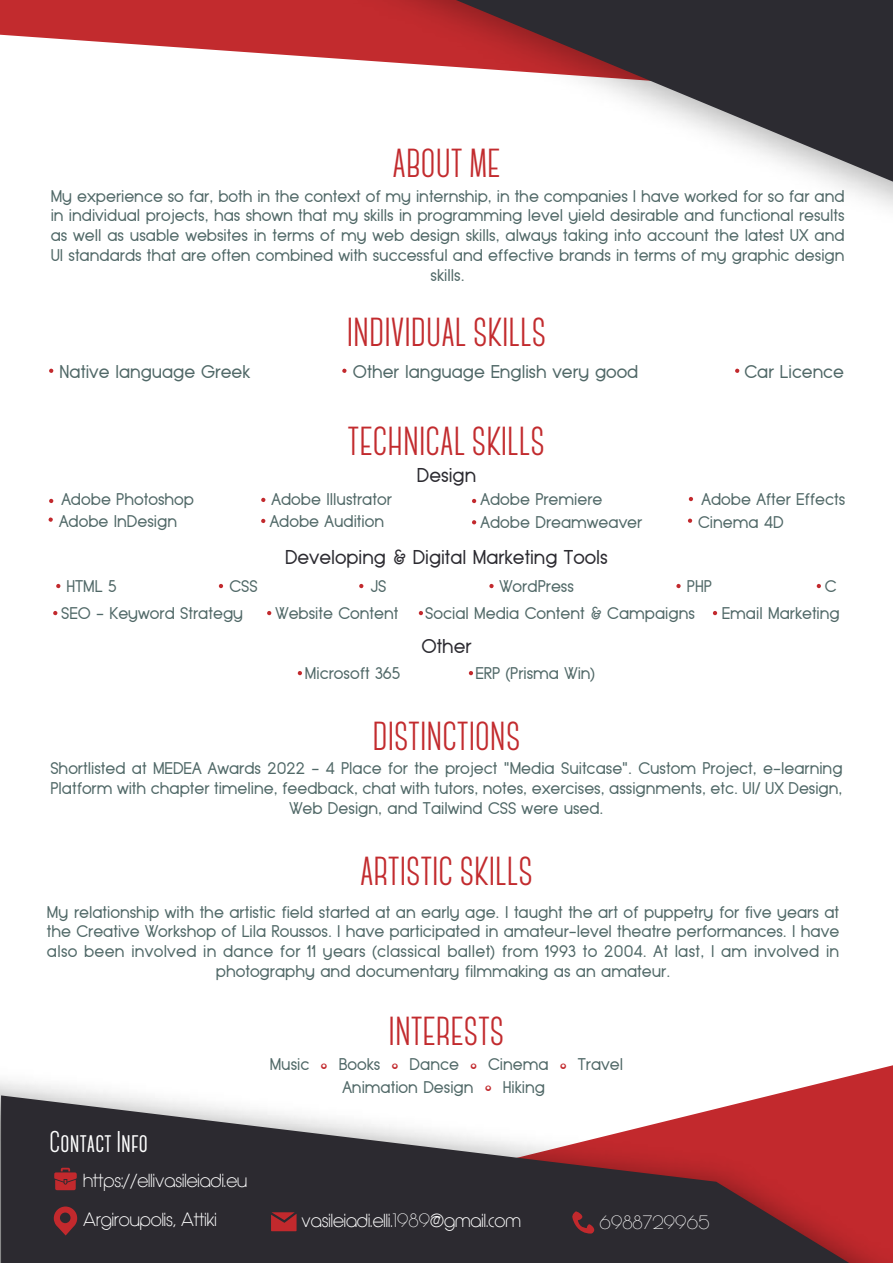
<style>
.page{position:relative;width:893px;height:1263px;background:#fff}
.page>*{position:absolute;margin:0;border:0;box-sizing:border-box;transform-origin:0 0}
.t1{font:40.5px "Aka Acid Canter Bold";color:#c22b2e}
.t2{font:30px "Aka Acid Canter Bold";color:#fff}
.t3{font:27.15px "Aka Acid Typo Grotesk";color:#c2292d}
.t4{font:19.5px "Aka Acid Typo Grotesk";color:#2c2b31}
.t5{font:18px "Aka Acid Quinfo";color:#fff}
.t6{font:18px "Aka Acid Typo Grotesk";color:#506867}
.t7{font:18px "Aka Acid GR Poiret";color:#fff}
.t8{font:16.5px/19.8px "Aka Acid Typo Grotesk";color:#506867;text-align:center}
.s1{font-family:"Aka Acid GR Poiret"}
</style>
<div class="page">
<svg style="left:0;top:0;width:276px;height:55px;fill:#c22b2e"></svg>
<img style="left:276px;top:0;width:617px;height:208px">
<svg style="left:456px;top:0;width:437px;height:182px"></svg>
<img style="left:0;top:1065px;width:893px;height:198px">
<svg style="left:1px;top:1095px;width:848px;height:168px;background:#674d51"></svg>
<svg style="left:54px;top:1206px;width:23px;height:29px"></svg>
<svg style="left:571px;top:1211px;width:24px;height:23px"></svg>
<svg style="left:271px;top:1212px;width:26px;height:19px"></svg>
<svg style="left:54px;top:1168px;width:23px;height:22px"></svg>
<svg style="left:49px;top:368px;width:5px;height:5px"></svg>
<svg style="left:342px;top:368px;width:5px;height:5px"></svg>
<svg style="left:735px;top:368px;width:5px;height:5px"></svg>
<svg style="left:56px;top:584px;width:5px;height:4px"></svg>
<svg style="left:219px;top:584px;width:4px;height:4px"></svg>
<svg style="left:359px;top:584px;width:5px;height:4px"></svg>
<svg style="left:489px;top:584px;width:5px;height:4px"></svg>
<svg style="left:676px;top:584px;width:5px;height:4px"></svg>
<svg style="left:816px;top:584px;width:5px;height:4px"></svg>
<svg style="left:53px;top:611px;width:5px;height:4px"></svg>
<svg style="left:267px;top:611px;width:5px;height:4px"></svg>
<svg style="left:419px;top:611px;width:4px;height:4px"></svg>
<svg style="left:713px;top:611px;width:4px;height:4px"></svg>
<svg style="left:49px;top:499px;width:5px;height:4px"></svg>
<svg style="left:689px;top:497px;width:4px;height:4px"></svg>
<svg style="left:472px;top:520px;width:4px;height:5px"></svg>
<svg style="left:261px;top:497px;width:5px;height:5px"></svg>
<svg style="left:48px;top:517px;width:5px;height:5px"></svg>
<svg style="left:688px;top:518px;width:4px;height:5px"></svg>
<svg style="left:472px;top:499px;width:4px;height:4px"></svg>
<svg style="left:261px;top:519px;width:5px;height:4px"></svg>
<svg style="left:469px;top:671px;width:4px;height:4px"></svg>
<svg style="left:298px;top:671px;width:4px;height:4px"></svg>
<h1 class="t1" style="left:393px;top:143px;width:109px">ABOUT ME</h1>
<p class="t8" style="left:51px;top:186px;width:795px">My experience so far, both in the context of my internship, in the companies I have worked for so far and in individual projects, has shown that my skills in programming level yield desirable and functional results as well as usable websites in terms of my web design skills, always taking into account the latest UX and UI standards that are often combined with successful and effective brands in terms of my graphic design skills.</p>
<h1 class="t1" style="left:347px;top:312px;width:201px">INDIVIDUAL SKILLS</h1>
<p class="t6" style="left:60px;top:361px;width:192px">Native language Greek</p>
<p class="t6" style="left:353px;top:361px;width:287px">Other language English very good</p>
<p class="t6" style="left:744px;top:361px;width:101px">Car Licence</p>
<h1 class="t1" style="left:348px;top:421px;width:199px">TECHNICAL SKILLS</h1>
<p class="t4" style="left:417px;top:465px;width:61px">Design</p>
<p class="t8" style="left:272px;top:490px;width:122px">Adobe Illustrator</p>
<p class="t8" style="left:702px;top:490px;width:145px">Adobe After Effects</p>
<p class="t8" style="left:62px;top:490px;width:134px">Adobe Photoshop</p>
<p class="t8" style="left:481px;top:488px;width:163px;line-height:22.8px;text-align:left">Adobe Premiere<br>Adobe Dreamweaver</p>
<p class="t8" style="left:59px;top:511px;width:120px">Adobe InDesign</p>
<p class="t8" style="left:270px;top:511px;width:116px">Adobe Audition</p>
<p class="t8" style="left:698px;top:512px;width:87px">Cinema 4D</p>
<p class="t4" style="left:285px;top:546px;width:324px">Developing &amp; Digital Marketing Tools</p>
<p class="t8" style="left:66px;top:577px;width:52px">HTML 5</p>
<p class="t8" style="left:229px;top:577px;width:30px">CSS</p>
<p class="t8" style="left:371px;top:577px;width:17px">JS</p>
<p class="t8" style="left:499px;top:577px;width:76px">WordPress</p>
<p class="t8" style="left:687px;top:577px;width:27px">PHP</p>
<p class="t8" style="left:825px;top:577px;width:13px">C</p>
<p class="t8" style="left:61px;top:603px;width:183px">SEO - Keyword Strategy</p>
<p class="t8" style="left:275px;top:603px;width:124px">Website Content</p>
<p class="t8" style="left:425px;top:603px;width:271px">Social Media Content &amp; Campaigns</p>
<p class="t8" style="left:722px;top:603px;width:119px">Email Marketing</p>
<p class="t4" style="left:421px;top:635px;width:52px">Other</p>
<p class="t8" style="left:305px;top:663px;width:97px">Microsoft 365</p>
<p class="t8" style="left:476px;top:663px;width:121px">ERP (Prisma Win)</p>
<h1 class="t1" style="left:372px;top:716px;width:150px">DISTINCTIONS</h1>
<p class="t8" style="left:50px;top:759px;width:794px">Shortlisted at MEDEA Awards 2022 - 4 Place for the project "Media Suitcase". Custom Project, e-learning<br>Platform with chapter timeline, feedback, chat with tutors, notes, exercises, assignments, etc. UI\ UX Design,<br>Web Design, and Tailwind CSS were used.</p>
<h1 class="t1" style="left:360px;top:851px;width:174px">ARTISTIC SKILLS</h1>
<p class="t8" style="left:47px;top:902px;width:794px">My relationship with the artistic field started at an early age. I taught the art of puppetry for five years at the Creative Workshop of Lila Roussos. I have participated in amateur-level theatre performances. I have also been involved in dance for 11 years (classical ballet) from 1993 to 2004. At last, I am involved in photography and documentary filmmaking as an amateur.</p>
<h1 class="t1" style="left:389px;top:1011px;width:117px">INTERESTS</h1>
<p class="t8" style="left:270px;top:1055px;width:41px">Music</p>
<h3 class="t3" style="left:320px;top:1058px;width:9px">˚</h3>
<p class="t8" style="left:339px;top:1055px;width:43px">Books</p>
<h3 class="t3" style="left:391px;top:1058px;width:9px">˚</h3>
<p class="t8" style="left:410px;top:1055px;width:51px">Dance</p>
<h3 class="t3" style="left:470px;top:1058px;width:9px">˚</h3>
<p class="t8" style="left:488px;top:1055px;width:62px">Cinema</p>
<h3 class="t3" style="left:559px;top:1058px;width:9px">˚</h3>
<p class="t8" style="left:578px;top:1055px;width:47px">Travel</p>
<p class="t8" style="left:342px;top:1077px;width:133px">Animation Design</p>
<h3 class="t3" style="left:484px;top:1080px;width:9px">˚</h3>
<p class="t8" style="left:503px;top:1077px;width:44px">Hiking</p>
<h2 class="t2" style="left:50px;top:1127px;width:100px">Contact Info</h2>
<p class="t5" style="left:83px;top:1169px;width:166px">https://ellivasileiadi.eu</p>
<p class="t5" style="left:83px;top:1208px;width:135px">Argiroupolis, Attiki</p>
<p class="t5" style="left:301px;top:1209px;width:221px">vasileiadi.elli.<span class="s1">1989</span>@gmail.com</p>
<p class="t7" style="left:600px;top:1211px;width:112px">6988729965</p>
</div>
